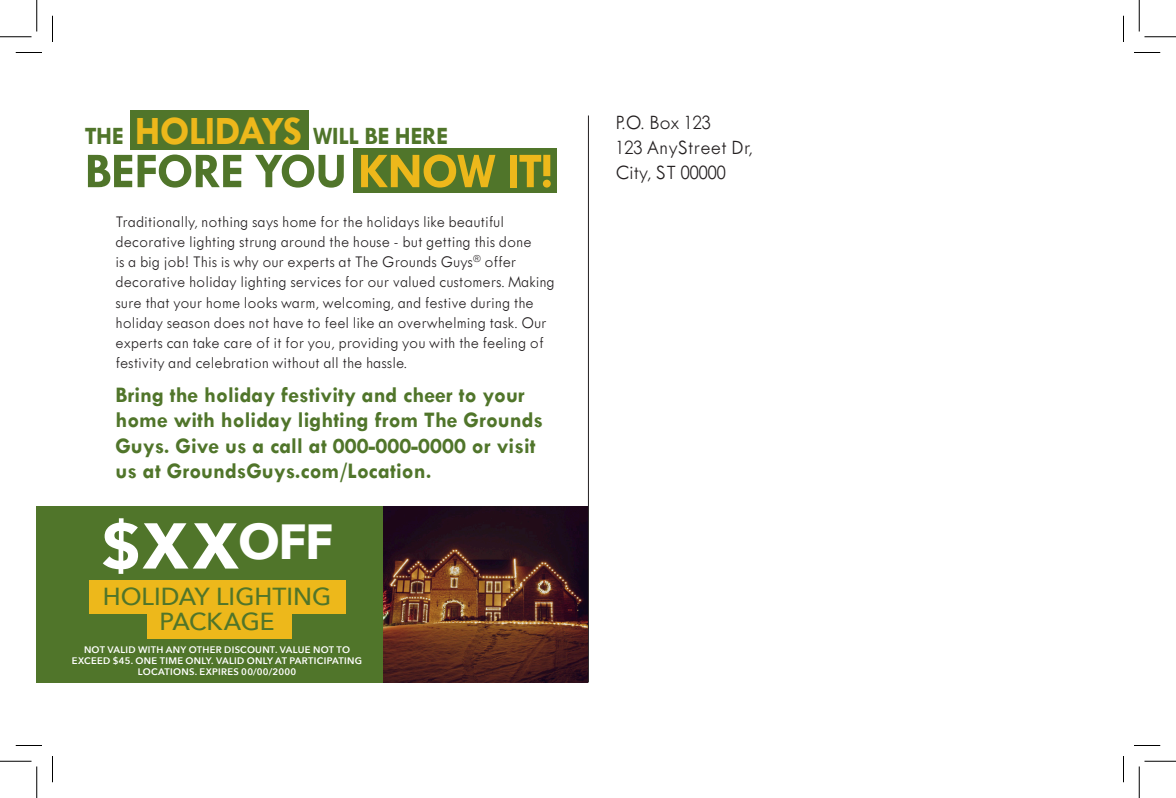
<style>
.page{position:relative;width:1176px;height:798px;background:#fff}
.page>*{position:absolute;margin:0;border:0;box-sizing:border-box;transform-origin:0 0}
.t1{font:700 64.05px "Avenir Next";color:#fff}
.t2{font:700 50.4px "Tw Cen";letter-spacing:-.03em;color:#50752a}
.t3{font:700 25.2px "Tw Cen";letter-spacing:-.015em;color:#50752a}
.t4{font:500 24.68px "Avenir Next";color:#50752a}
.t5{font:700 22.4px/25.2px "Tw Cen";color:#50752a}
.t6{font:300 21px/25.2px "Tw Cen MT Std";color:#231f20}
.t7{font:300 16.8px/20.1px "Tw Cen MT Std";color:#231f20}
.t8{font:600 9.45px "Avenir Next";letter-spacing:.03em;color:#fff}
.s1{font-size:40.6px;color:#edb81b}
.s2{color:#edb81b}
</style>
<div class="page">
<hr style="left:588px;top:116px;width:1px;height:566px;background:#231f20">
<div style="left:353px;top:148px;width:203px;height:45px;background:#50752a"></div>
<div style="left:130px;top:110px;width:178px;height:40px;background:#50752a"></div>
<img style="left:383px;top:506px;width:205px;height:176px">
<div style="left:37px;top:506px;width:346px;height:176px;background:#50752a"></div>
<div style="left:89px;top:581px;width:256px;height:33px;background:#edb81b"></div>
<div style="left:147px;top:605px;width:145px;height:34px;background:#edb81b"></div>
<svg style="left:16px;top:52px;width:26px;height:1px"></svg>
<svg style="left:1134px;top:52px;width:26px;height:1px"></svg>
<svg style="left:16px;top:745px;width:26px;height:1px"></svg>
<svg style="left:1134px;top:745px;width:26px;height:1px"></svg>
<svg style="left:52px;top:16px;width:1px;height:26px"></svg>
<svg style="left:52px;top:756px;width:1px;height:26px"></svg>
<svg style="left:1123px;top:16px;width:1px;height:26px"></svg>
<svg style="left:1123px;top:756px;width:1px;height:26px"></svg>
<hr style="left:0;top:36px;width:32px;height:1px;background:#000">
<hr style="left:1144px;top:36px;width:32px;height:1px;background:#000">
<hr style="left:0;top:761px;width:32px;height:1px;background:#000">
<hr style="left:1144px;top:761px;width:32px;height:1px;background:#000">
<hr style="left:36px;top:0;width:1px;height:32px;background:#000">
<hr style="left:36px;top:766px;width:1px;height:32px;background:#000">
<hr style="left:1139px;top:0;width:1px;height:32px;background:#000">
<hr style="left:1139px;top:766px;width:1px;height:32px;background:#000">
<p class="t3" style="left:85px;top:121px;width:365px">THE <span class="s1">HOLIDAYS</span> WILL BE HERE</p>
<p class="t2" style="left:85px;top:141px;width:469px">BEFORE YOU <span class="s2">KNOW IT!</span></p>
<p class="t7" style="left:116px;top:212px;width:441px">Traditionally, nothing says home for the holidays like beautiful decorative lighting strung around the house - but getting this done<br>is a big job! This is why our experts at The Grounds Guys<sup>®</sup> offer decorative holiday lighting services for our valued customers. Making sure that your home looks warm, welcoming, and festive during the holiday season does not have to feel like an overwhelming task. Our experts can take care of it for you, providing you with the feeling of festivity and celebration without all the hassle.</p>
<p class="t5" style="left:116px;top:382px;width:429px">Bring the holiday festivity and cheer to your home with holiday lighting from The Grounds Guys. Give us a call at 000-000-0000 or visit us at GroundsGuys.com/Location.</p>
<p class="t1" style="left:101px;top:491px;width:235px">$XX<sup>OFF</sup></p>
<p class="t4" style="left:103px;top:576px;width:230px">HOLIDAY LIGHTING</p>
<p class="t4" style="left:160px;top:600px;width:117px">PACKAGE</p>
<p class="t8" style="left:84px;top:641px;width:268px">NOT VALID WITH ANY OTHER DISCOUNT. VALUE NOT TO</p>
<p class="t8" style="left:72px;top:652px;width:292px">EXCEED $45. ONE TIME ONLY. VALID ONLY AT PARTICIPATING</p>
<p class="t8" style="left:138px;top:663px;width:160px">LOCATIONS. EXPIRES 00/00/2000</p>
<p class="t6" style="left:615px;top:110px;width:97px">P.O. Box 123</p>
<p class="t6" style="left:615px;top:135px;width:139px">123 AnyStreet Dr,<br>City, ST 00000</p>
</div>
